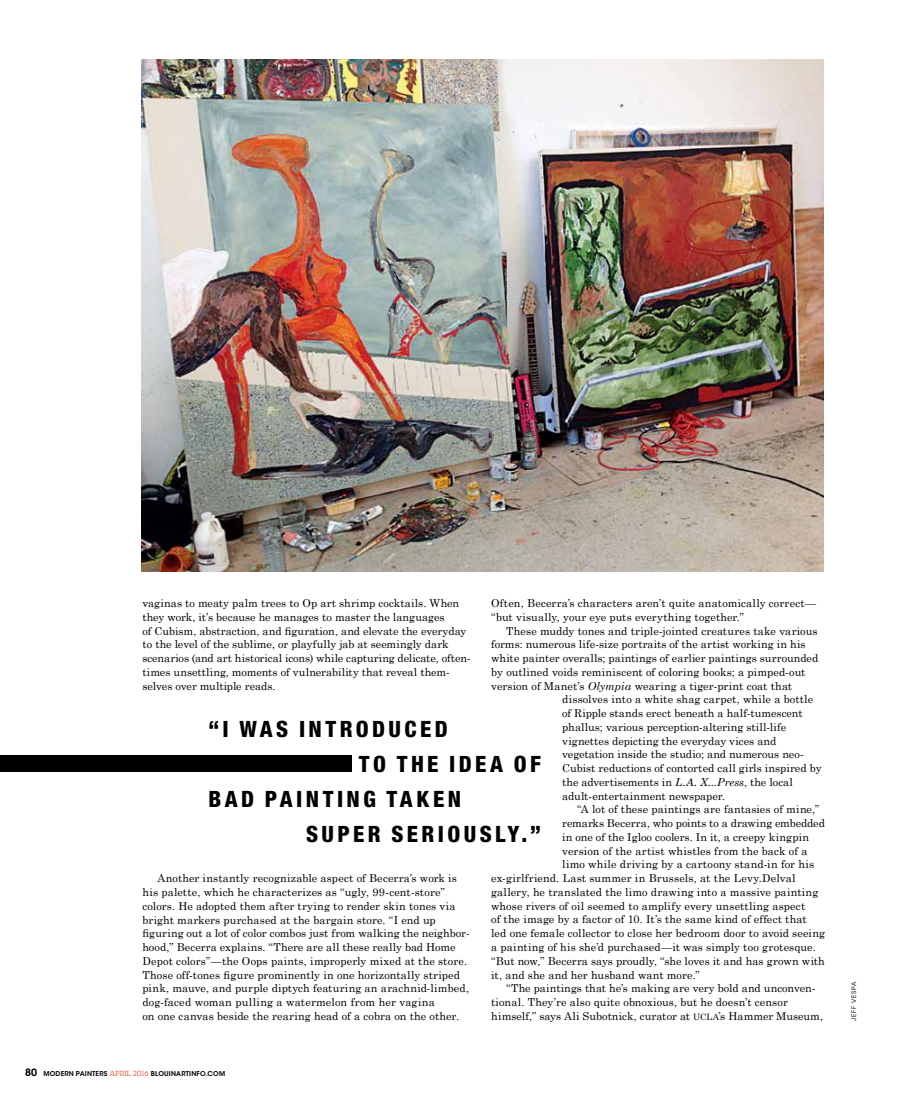
<style>
.page{position:relative;width:900px;height:1103px;background:#fff}
.page>*{position:absolute;margin:0;border:0;box-sizing:border-box;transform-origin:0 0}
.t1{font:800 condensed 22.5px "Helvetica Neue LT Std";letter-spacing:.155em;color:#000}
.t2{font:11px/13.8px "Century Schoolbook";letter-spacing:.005em;color:#000}
.t3{font:11px "Century Schoolbook";letter-spacing:.025em;color:#000}
.t4{font:600 6.62px "ITC Avant Garde Std";letter-spacing:.03em;color:#000}
.t5{font:6.25px "ITC Avant Garde Std";letter-spacing:.12em;color:#000}
.s1{font-style:italic}
.s2{font-size:8.75px}
.s3{font-size:10px}
.s4{font-family:"Lubalin Graph Std";font-weight:400;font-size:7.25px;color:#ef4123}
</style>
<div class="page">
<div style="left:0;top:755px;width:351px;height:16px;background:#000"></div>
<img style="left:141px;top:59px;width:683px;height:512px">
<p class="t2" style="left:491px;top:596px;width:326px">Often, Becerra’s characters aren’t quite anatomically correct— “but visually, your eye puts everything together.”</p>
<p class="t2" style="left:506px;top:623px;width:313px">These muddy tones and triple-jointed creatures take various</p>
<p class="t2" style="left:491px;top:637px;width:316px">forms: numerous life-size portraits of the artist working in his</p>
<p class="t2" style="left:491px;top:651px;width:329px">white painter overalls; paintings of earlier paintings surrounded</p>
<p class="t2" style="left:491px;top:664px;width:316px">by outlined voids reminiscent of coloring books; a pimped-out</p>
<p class="t2" style="left:491px;top:678px;width:303px">version of Manet’s <span class="s1">Olympia</span> wearing a tiger-print coat that</p>
<p class="t2" style="left:562px;top:692px;width:252px">dissolves into a white shag carpet, while a bottle</p>
<p class="t2" style="left:562px;top:706px;width:242px">of Ripple stands erect beneath a half-tumescent</p>
<p class="t2" style="left:562px;top:719px;width:225px">phallus; various perception-altering still-life</p>
<p class="t2" style="left:562px;top:733px;width:216px">vignettes depicting the everyday vices and</p>
<p class="t2" style="left:562px;top:747px;width:243px">vegetation inside the studio; and numerous neo-</p>
<p class="t2" style="left:562px;top:761px;width:261px">Cubist reductions of contorted call girls inspired by</p>
<p class="t2" style="left:562px;top:774px;width:232px">the advertisements in <span class="s1">L.A. X...Press</span>, the local</p>
<p class="t2" style="left:562px;top:788px;width:165px">adult-entertainment newspaper.</p>
<p class="t2" style="left:577px;top:802px;width:244px">“A lot of these paintings are fantasies of mine,”</p>
<p class="t2" style="left:562px;top:816px;width:264px">remarks Becerra, who points to a drawing embedded</p>
<p class="t2" style="left:562px;top:829px;width:248px">in one of the Igloo coolers. In it, a creepy kingpin</p>
<p class="t2" style="left:562px;top:843px;width:247px">version of the artist whistles from the back of a</p>
<p class="t3" style="left:562px;top:857px;width:253px">limo while driving by a cartoony stand-in for his</p>
<p class="t2" style="left:491px;top:871px;width:306px">ex-girlfriend. Last summer in Brussels, at the Levy.Delval</p>
<p class="t2" style="left:491px;top:884px;width:329px">gallery, he translated the limo drawing into a massive painting</p>
<p class="t2" style="left:491px;top:898px;width:316px">whose rivers of oil seemed to amplify every unsettling aspect</p>
<p class="t2" style="left:491px;top:912px;width:317px">of the image by a factor of 10. It’s the same kind of effect that</p>
<p class="t2" style="left:491px;top:926px;width:335px">led one female collector to close her bedroom door to avoid seeing</p>
<p class="t2" style="left:491px;top:939px;width:326px">a painting of his she’d purchased—it was simply too grotesque.</p>
<p class="t2" style="left:491px;top:953px;width:335px">“But now,” Becerra says proudly, “she loves it and has grown with</p>
<p class="t2" style="left:491px;top:967px;width:210px">it, and she and her husband want more.”</p>
<p class="t2" style="left:506px;top:981px;width:311px">“The paintings that he’s making are very bold and unconven-</p>
<p class="t2" style="left:491px;top:994px;width:298px">tional. They’re also quite obnoxious, but he doesn’t censor</p>
<p class="t2" style="left:491px;top:1008px;width:333px">himself,” says Ali Subotnick, curator at <span class="s2">UCLA</span>’s Hammer Museum,</p>
<p class="t2" style="left:142px;top:596px;width:330px">vaginas to meaty palm trees to Op art shrimp cocktails. When they work, it’s because he manages to master the languages<br>of Cubism, abstraction, and figuration, and elevate the everyday to the level of the sublime, or playfully jab at seemingly dark scenarios (and art historical icons) while capturing delicate, often&shy;times unsettling, moments of vulnerability that reveal them&shy;selves over multiple reads.</p>
<h1 class="t1" style="left:208px;top:714px;width:239px">“I WAS INTROD UCED</h1>
<h1 class="t1" style="left:359px;top:749px;width:184px">TO THE ID EA OF</h1>
<h1 class="t1" style="left:208px;top:784px;width:254px">BAD PAINTI NG TAKEN</h1>
<h1 class="t1" style="left:306px;top:819px;width:236px">SUPER SERIO USLY.”</h1>
<p class="t2" style="left:142px;top:871px;width:329px;text-indent:15px">Another instantly recognizable aspect of Becerra’s work is his palette, which he characterizes as “ugly, 99-cent-store” colors. He adopted them after trying to render skin tones via bright markers purchased at the bargain store. “I end up figuring out a lot of color combos just from walking the neighbor&shy;hood,” Becerra explains. “There are all these really bad Home Depot colors”—the Oops paints, improperly mixed at the store.<br>Those off-tones figure prominently in one horizontally striped pink, mauve, and purple diptych featuring an arachnid-limbed, dog-faced woman pulling a watermelon from her vagina<br>on one canvas beside the rearing head of a cobra on the other.</p>
<p class="t4" style="left:25px;top:1069px;width:201px"><span class="s3">80</span> MODERN PAINTERS <span class="s4">april 2016</span> BLOUINARTINFO.COM</p>
<p class="t5" style="left:850px;top:1020px;width:40px;rotate:-90deg">jeff vespa</p>
</div>
